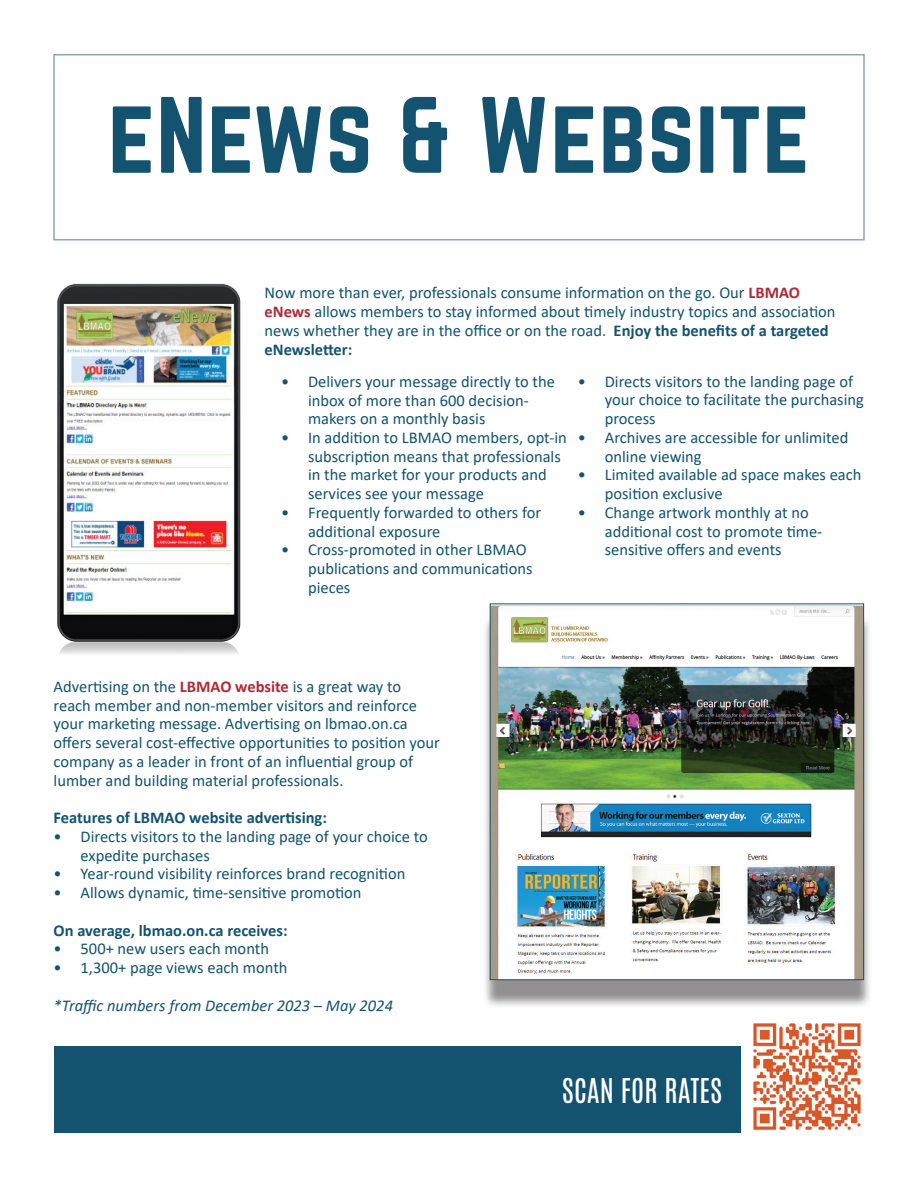
<style>
.page{position:relative;width:918px;height:1188px;background:#fff}
.page>*{position:absolute;margin:0;border:0;box-sizing:border-box;transform-origin:0 0}
.t1{font:94.8px "Norwester";letter-spacing:.01em;color:#135370}
.t2{font:28.5px "Antonio";color:#fff}
.t3{font:16.5px/18.8px "Calibri";color:#135370}
.t4{font:700 16.5px "Calibri";color:#135370}
.t5{font:italic 16.5px "Calibri";color:#135370}
.s1{font-weight:700;color:#b02a36}
.s2{font-weight:700}
</style>
<div class="page">
<div style="left:55px;top:1046px;width:686px;height:86px;background:#135370"></div>
<div style="left:482px;top:615px;width:390px;height:394px;background:#231f20;opacity:.5"></div>
<img style="left:492px;top:605px;width:370px;height:373px">
<div style="left:490px;top:603px;width:374px;height:377px;border:1px solid #135370"></div>
<img style="left:57px;top:283px;width:184px;height:371px">
<img style="left:753px;top:1023px;width:108px;height:107px">
<h1 class="t1" style="left:108px;top:90px;width:703px">eNews &amp; Website</h1>
<p class="t3" style="left:265px;top:283px;width:573px">Now more than ever, professionals consume information on the go. Our <span class="s1">LBMAO eNews</span> allows members to stay informed about timely industry topics and association news whether they are in the office or on the road. <span class="s2">Enjoy the benefits of a targeted eNewsletter:</span></p>
<p class="t3" style="left:308px;top:372px;width:248px;text-indent:-27px">• Delivers your message directly to the inbox of more than 600 decision&shy;makers on a monthly basis</p>
<p class="t3" style="left:308px;top:428px;width:260px;text-indent:-27px">• In addition to LBMAO members, opt-in subscription means that professionals in the market for your products and services see your message</p>
<p class="t3" style="left:308px;top:503px;width:235px;text-indent:-27px">• Frequently forwarded to others for additional exposure</p>
<p class="t3" style="left:308px;top:540px;width:226px;text-indent:-27px">• Cross-promoted in other LBMAO publications and communications pieces</p>
<p class="t3" style="left:605px;top:371px;width:261px;text-indent:-27px">• Directs visitors to the landing page of your choice to facilitate the purchasing process</p>
<p class="t3" style="left:605px;top:428px;width:245px;text-indent:-27px">• Archives are accessible for unlimited online viewing</p>
<p class="t3" style="left:605px;top:465px;width:258px;text-indent:-27px">• Limited available ad space makes each position exclusive</p>
<p class="t3" style="left:605px;top:503px;width:219px;text-indent:-27px">• Change artwork monthly at no additional cost to promote time&shy;sensitive offers and events</p>
<p class="t3" style="left:54px;top:677px;width:388px">Advertising on the <span class="s1">LBMAO website</span> is a great way to reach member and non-member visitors and reinforce your marketing message. Advertising on lbmao.on.ca offers several cost-effective opportunities to position your company as a leader in front of an influential group of lumber and building material professionals.</p>
<p class="t4" style="left:54px;top:806px;width:275px">Features of LBMAO website advertising:</p>
<p class="t3" style="left:81px;top:827px;width:349px;text-indent:-27px">• Directs visitors to the landing page of your choice to expedite purchases</p>
<p class="t3" style="left:54px;top:864px;width:353px">• Year-round visibility reinforces brand recognition</p>
<p class="t3" style="left:54px;top:883px;width:309px">• Allows dynamic, time-sensitive promotion</p>
<p class="t4" style="left:54px;top:918px;width:236px">On average, lbmao.on.ca receives:</p>
<p class="t3" style="left:54px;top:939px;width:217px">• 500+ new users each month</p>
<p class="t3" style="left:54px;top:958px;width:235px">• 1,300+ page views each month</p>
<p class="t5" style="left:54px;top:994px;width:341px">*Traffic numbers from December 2023 – May 2024</p>
<h2 class="t2" style="left:562px;top:1070px;width:162px">SCAN FOR RATES</h2>
</div>
